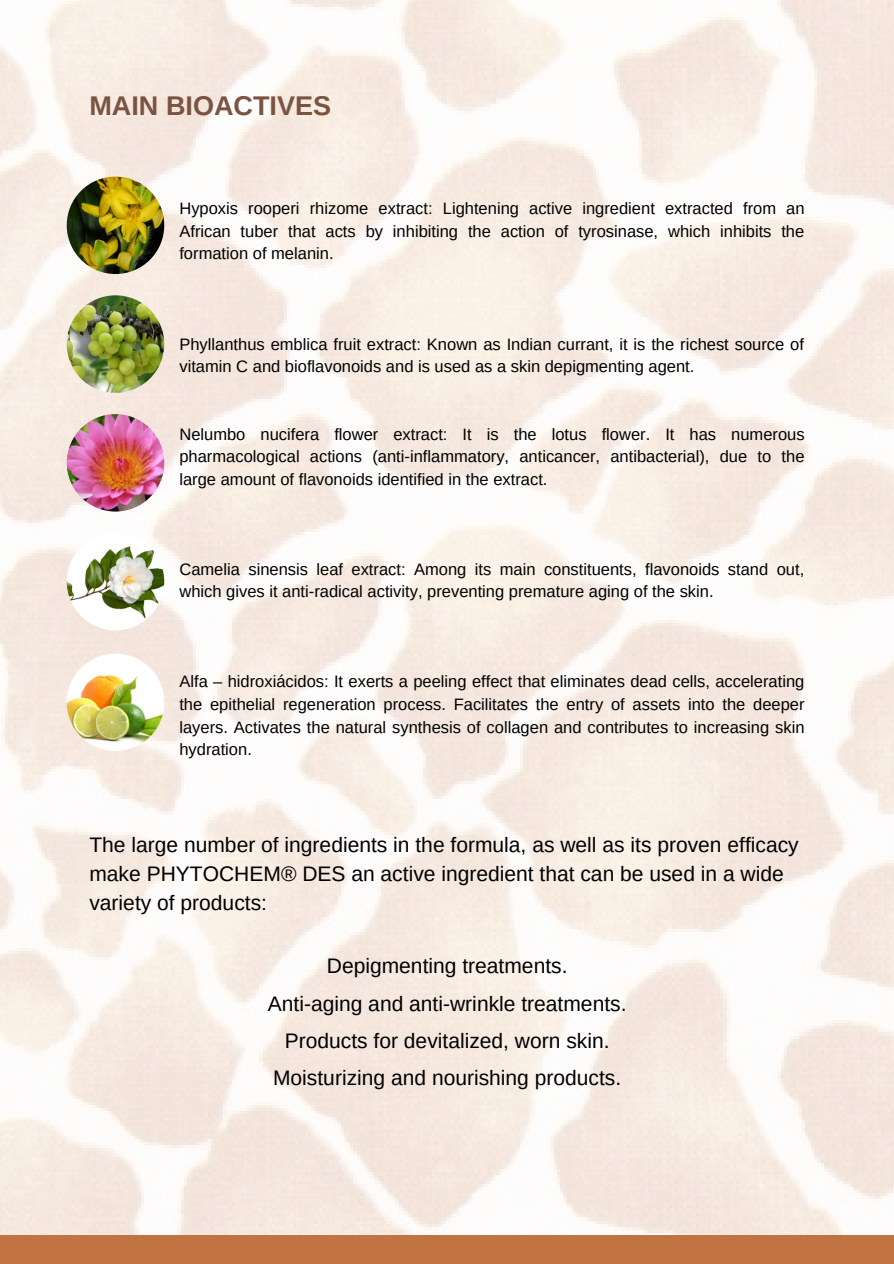
<style>
.page{position:relative;width:894px;height:1264px;background:#fff}
.page>*{position:absolute;margin:0;border:0;box-sizing:border-box;transform-origin:0 0}
.t1{font:700 27px "Arimo";color:#7b5441}
.t2{font:21px/29.2px "Arimo";color:#000}
.t3{font:16.5px/22.5px "Arimo";color:#000;text-align:justify}
</style>
<div class="page">
<img style="left:0;top:0;width:893px;height:1235px">
<div style="left:0;top:1235px;width:893px;height:28px;background:#c27342"></div>
<img style="left:67px;top:176px;width:97px;height:98px;border-radius:50%">
<img style="left:67px;top:295px;width:97px;height:98px;border-radius:50%">
<img style="left:67px;top:414px;width:97px;height:97px;border-radius:50%">
<img style="left:67px;top:533px;width:97px;height:97px;border-radius:50%">
<img style="left:67px;top:653px;width:97px;height:98px;border-radius:50%">
<p class="t1" style="left:89px;top:91px;width:243px">MAIN BIOACTIVES</p>
<p class="t3" style="left:179px;top:197px;width:626px">Hypoxis rooperi rhizome extract: Lightening active ingredient extracted from an African tuber that acts by inhibiting the action of tyrosinase, which inhibits the formation of melanin.</p>
<p class="t3" style="left:179px;top:332px;width:626px">Phyllanthus emblica fruit extract: Known as Indian currant, it is the richest source of vitamin C and bioflavonoids and is used as a skin depigmenting agent.</p>
<p class="t3" style="left:179px;top:422px;width:626px">Nelumbo nucifera flower extract: It is the lotus flower. It has numerous pharmacological actions (anti-inflammatory, anticancer, antibacterial), due to the large amount of flavonoids identified in the extract.</p>
<p class="t3" style="left:179px;top:558px;width:626px">Camelia sinensis leaf extract: Among its main constituents, flavonoids stand out, which gives it anti-radical activity, preventing premature aging of the skin.</p>
<p class="t3" style="left:179px;top:670px;width:626px">Alfa – hidroxiácidos: It exerts a peeling effect that eliminates dead cells, accelerating the epithelial regeneration process. Facilitates the entry of assets into the deeper layers. Activates the natural synthesis of collagen and contributes to increasing skin hydration.</p>
<p class="t2" style="left:89px;top:829px;width:710px">The large number of ingredients in the formula, as well as its proven efficacy make PHYTOCHEM® DES an active ingredient that can be used in a wide variety of products:</p>
<p class="t2" style="left:327px;top:951px;width:242px">Depigmenting treatments.</p>
<p class="t2" style="left:268px;top:988px;width:360px">Anti-aging and anti-wrinkle treatments.</p>
<p class="t2" style="left:285px;top:1025px;width:326px">Products for devitalized, worn skin.</p>
<p class="t2" style="left:273px;top:1062px;width:349px">Moisturizing and nourishing products.</p>
</div>
